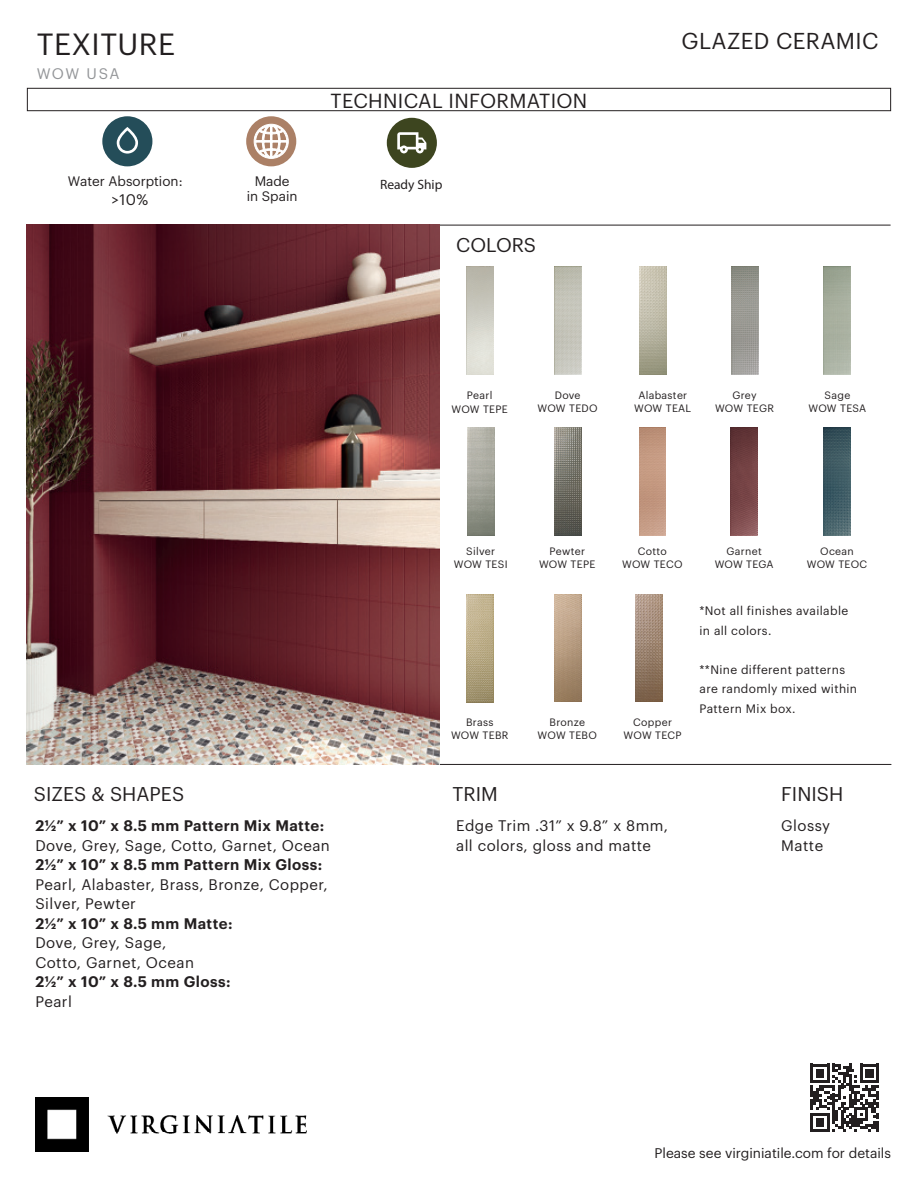
<style>
.page{position:relative;width:918px;height:1188px;background:#fff}
.page>*{position:absolute;margin:0;border:0;box-sizing:border-box;transform-origin:0 0}
.t1{font:30px "Graphik";letter-spacing:.015em;color:#231f20}
.t2{font:22.5px "Graphik";letter-spacing:.015em;color:#231f20}
.t3{font:19.95px "Graphik";letter-spacing:.015em;color:#231f20}
.t4{font:19.5px "Graphik";color:#231f20}
.t5{font:15.15px "Graphik";letter-spacing:.03em;color:#231f20}
.t6{font:600 15.15px "Graphik";letter-spacing:.03em;color:#231f20}
.t7{font:15px "Graphik";letter-spacing:.03em;color:#231f20}
.t8{font:600 15px "Graphik";letter-spacing:.03em;color:#231f20}
.t9{font:15px "Graphik";letter-spacing:.085em;color:#939598}
.t10{font:13.65px "Graphik";color:#231f20}
.t11{font:13.5px "Graphik";color:#231f20}
.t12{font:13.5px "Myriad Pro";color:#231f20}
.t13{font:12px/19.5px "Graphik";letter-spacing:.03em;color:#231f20}
.t14{font:10.5px "Graphik";letter-spacing:.03em;color:#231f20}
</style>
<div class="page">
<div style="left:27px;top:88px;width:864px;height:23px;border:1px solid #231f20"></div>
<img style="left:36px;top:1098px;width:270px;height:53px">
<hr style="left:27px;top:225px;width:863px;height:1px;background:#231f20">
<hr style="left:27px;top:764px;width:864px;height:1px;background:#231f20">
<svg style="left:811px;top:1064px;width:68px;height:68px"></svg>
<div style="left:246px;top:116px;width:50px;height:50px;background:#ab8066;border-radius:50%"></div>
<svg style="left:254px;top:124px;width:35px;height:35px"></svg>
<div style="left:102px;top:116px;width:50px;height:50px;background:#244d59;border-radius:50%"></div>
<svg style="left:117px;top:127px;width:21px;height:27px"></svg>
<img style="left:27px;top:225px;width:413px;height:539px">
<img style="left:466px;top:266px;width:27px;height:108px">
<img style="left:554px;top:266px;width:27px;height:108px">
<img style="left:639px;top:266px;width:27px;height:108px">
<img style="left:731px;top:266px;width:27px;height:108px">
<img style="left:731px;top:428px;width:27px;height:108px">
<img style="left:824px;top:428px;width:27px;height:108px">
<img style="left:467px;top:428px;width:27px;height:108px">
<img style="left:554px;top:428px;width:27px;height:108px">
<img style="left:466px;top:595px;width:27px;height:108px">
<img style="left:554px;top:594px;width:27px;height:108px">
<img style="left:636px;top:594px;width:27px;height:108px">
<div style="left:387px;top:118px;width:50px;height:50px;background:#3d451f;border-radius:50%"></div>
<svg style="left:397px;top:132px;width:29px;height:21px"></svg>
<p class="t1" style="left:37px;top:22px;width:140px">TEXITURE</p>
<p class="t9" style="left:37px;top:62px;width:84px">WOW USA</p>
<p class="t11" style="left:68px;top:170px;width:116px">Water Absorption:</p>
<p class="t7" style="left:111px;top:188px;width:38px">&gt;10%</p>
<p class="t11" style="left:255px;top:170px;width:36px">Made</p>
<p class="t11" style="left:247px;top:185px;width:52px">in Spain</p>
<h3 class="t3" style="left:331px;top:85px;width:258px">TECHNICAL INFORMATION</h3>
<p class="t12" style="left:380px;top:176px;width:64px">Ready Ship</p>
<p class="t4" style="left:456px;top:230px;width:81px">COLORS</p>
<p class="t2" style="left:682px;top:24px;width:198px">GLAZED CERAMIC</p>
<p class="t14" style="left:467px;top:387px;width:27px">Pearl</p>
<p class="t14" style="left:452px;top:402px;width:58px">WOW TEPE</p>
<p class="t14" style="left:555px;top:387px;width:27px">Dove</p>
<p class="t14" style="left:538px;top:400px;width:62px">WOW TEDO</p>
<p class="t14" style="left:638px;top:387px;width:50px">Alabaster</p>
<p class="t14" style="left:634px;top:400px;width:58px">WOW TEAL</p>
<p class="t14" style="left:732px;top:387px;width:26px">Grey</p>
<p class="t14" style="left:715px;top:400px;width:60px">WOW TEGR</p>
<p class="t14" style="left:825px;top:387px;width:27px">Sage</p>
<p class="t14" style="left:809px;top:400px;width:59px">WOW TESA</p>
<p class="t14" style="left:466px;top:543px;width:30px">Silver</p>
<p class="t14" style="left:454px;top:556px;width:55px">WOW TESI</p>
<p class="t14" style="left:466px;top:714px;width:29px">Brass</p>
<p class="t14" style="left:451px;top:727px;width:59px">WOW TEBR</p>
<p class="t14" style="left:550px;top:543px;width:37px">Pewter</p>
<p class="t14" style="left:539px;top:556px;width:58px">WOW TEPE</p>
<p class="t14" style="left:550px;top:714px;width:37px">Bronze</p>
<p class="t14" style="left:538px;top:727px;width:61px">WOW TEBO</p>
<p class="t14" style="left:638px;top:543px;width:31px">Cotto</p>
<p class="t14" style="left:622px;top:556px;width:62px">WOW TECO</p>
<p class="t14" style="left:633px;top:714px;width:40px">Copper</p>
<p class="t14" style="left:624px;top:727px;width:59px">WOW TECP</p>
<p class="t14" style="left:727px;top:543px;width:37px">Garnet</p>
<p class="t14" style="left:715px;top:556px;width:60px">WOW TEGA</p>
<p class="t14" style="left:820px;top:543px;width:35px">Ocean</p>
<p class="t14" style="left:807px;top:556px;width:62px">WOW TEOC</p>
<p class="t13" style="left:700px;top:600px;width:150px">*Not all finishes available</p>
<p class="t13" style="left:700px;top:620px;width:73px">in all colors.</p>
<p class="t13" style="left:700px;top:659px;width:147px">**Nine different patterns</p>
<p class="t13" style="left:700px;top:678px;width:159px">are randomly mixed within<br>Pattern Mix box.</p>
<p class="t4" style="left:34px;top:779px;width:152px">SIZES &amp; SHAPES</p>
<p class="t4" style="left:781px;top:779px;width:64px">FINISH</p>
<p class="t7" style="left:781px;top:815px;width:50px">Glossy</p>
<p class="t7" style="left:781px;top:834px;width:43px">Matte</p>
<p class="t4" style="left:453px;top:779px;width:47px">TRIM</p>
<p class="t7" style="left:456px;top:815px;width:213px">Edge Trim .31” x 9.8” x 8mm,</p>
<p class="t7" style="left:456px;top:834px;width:196px">all colors, gloss and matte</p>
<p class="t8" style="left:35px;top:814px;width:290px">2½” x 10” x 8.5 mm Pattern Mix Matte:</p>
<p class="t5" style="left:35px;top:834px;width:296px">Dove, Grey, Sage, Cotto, Garnet, Ocean</p>
<p class="t6" style="left:35px;top:853px;width:288px">2½” x 10” x 8.5 mm Pattern Mix Gloss:</p>
<p class="t7" style="left:35px;top:873px;width:294px">Pearl, Alabaster, Brass, Bronze, Copper,</p>
<p class="t7" style="left:35px;top:893px;width:102px">Silver, Pewter</p>
<p class="t8" style="left:35px;top:912px;width:199px">2½” x 10” x 8.5 mm Matte:</p>
<p class="t7" style="left:35px;top:932px;width:132px">Dove, Grey, Sage,</p>
<p class="t7" style="left:35px;top:951px;width:160px">Cotto, Garnet, Ocean</p>
<p class="t8" style="left:35px;top:970px;width:197px">2½” x 10” x 8.5 mm Gloss:</p>
<p class="t7" style="left:35px;top:990px;width:38px">Pearl</p>
<h3 class="t10" style="left:655px;top:1143px;width:238px">Please see virginiatile.com for details</h3>
</div>
